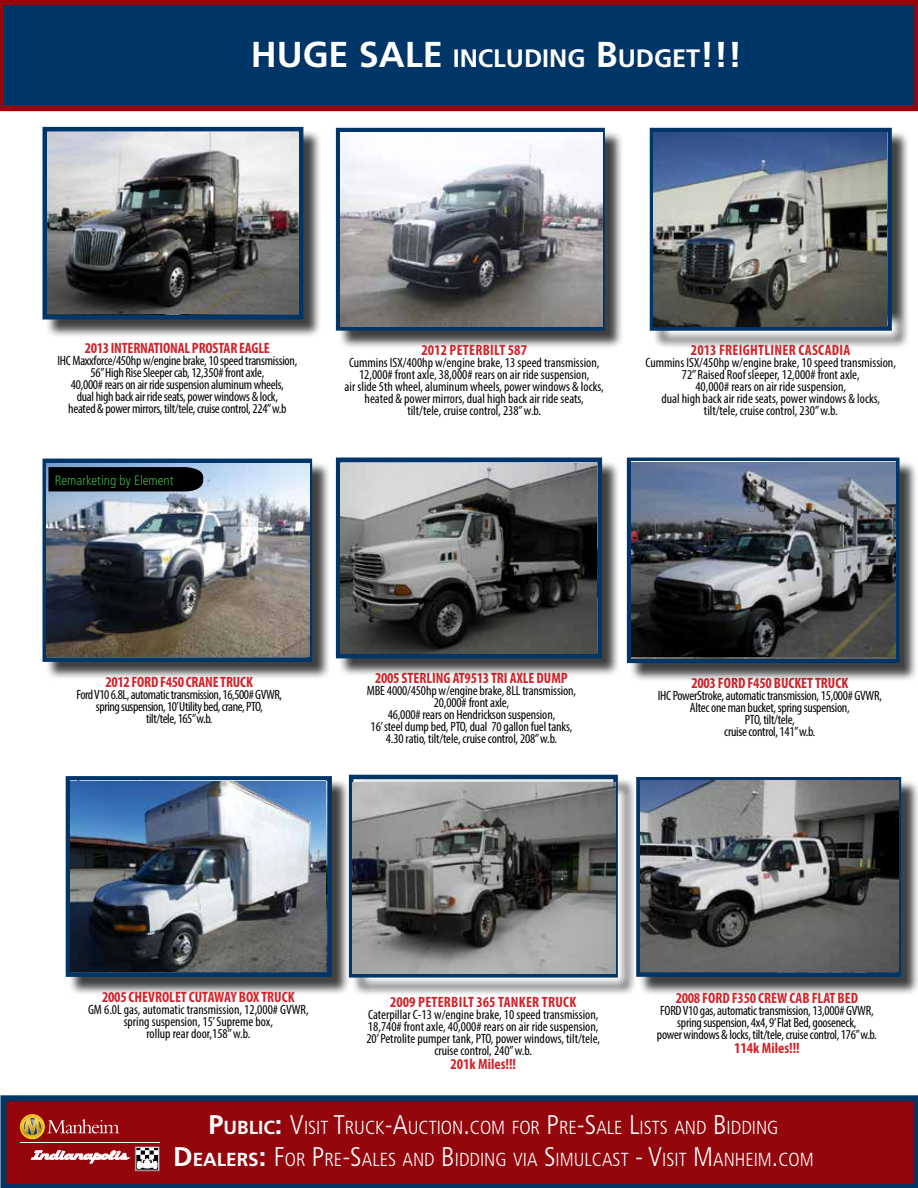
<style>
.page{position:relative;width:918px;height:1188px;background:#fff}
.page>*{position:absolute;margin:0;border:0;box-sizing:border-box;transform-origin:0 0}
.t1{font:700 36px "Frutiger LT Std";color:#fff}
.t2{font:700 25.2px "Frutiger LT Std";color:#fff}
.t3{font:300 condensed 18.9px/32.4px "Frutiger LT Std";color:#fff;text-align:center}
.t4{font:700 condensed 15px "Myriad Pro";color:#d2232a}
.t5{font:700 condensed 15px "Myriad Pro";letter-spacing:.02em;color:#d2232a}
.t6{font:condensed 13.5px/12px "Myriad Pro";letter-spacing:-.01em;color:#000;text-align:center}
.t7{font:condensed 13.5px/12px "Myriad Pro";letter-spacing:-.03em;color:#000;text-align:center}
.t8{font:300 condensed 13.5px "Frutiger LT Std";color:#41ad49}
.s1{font-size:36px}
.s2{font-weight:700;font-stretch:normal;font-size:27px}
.s3{font-weight:700;font-stretch:normal}
.s4{font-size:27px}
</style>
<div class="page">
<svg style="left:0;top:0;width:918px;height:111px;background:#0f2f5e"></svg>
<svg style="left:0;top:1095px;width:918px;height:93px;background:#820c18"></svg>
<hr style="left:20px;top:1142px;width:140px;height:1px;background:#fff">
<svg style="left:20px;top:1114px;width:100px;height:25px;background:#a93f2d"></svg>
<svg style="left:31px;top:1150px;width:98px;height:13px"></svg>
<svg style="left:135px;top:1147px;width:25px;height:24px"></svg>
<div style="left:45px;top:129px;width:277px;height:209px;background:#000;opacity:.75"></div>
<div style="left:43px;top:127px;width:260px;height:193px;border:4px solid #003568"></div>
<div style="left:638px;top:779px;width:280px;height:217px;background:#000;opacity:.75"></div>
<div style="left:636px;top:777px;width:265px;height:200px;border:4px solid #003568"></div>
<div style="left:68px;top:778px;width:282px;height:217px;background:#000;opacity:.75"></div>
<div style="left:66px;top:776px;width:266px;height:201px;border:5px solid #003568"></div>
<div style="left:629px;top:460px;width:289px;height:222px;background:#000;opacity:.75"></div>
<div style="left:627px;top:458px;width:273px;height:205px;border:4px solid #003568"></div>
<div style="left:338px;top:130px;width:285px;height:219px;background:#000;opacity:.75"></div>
<div style="left:336px;top:128px;width:269px;height:203px;border:4px solid #003568"></div>
<div style="left:45px;top:461px;width:286px;height:220px;background:#000;opacity:.75"></div>
<div style="left:43px;top:459px;width:269px;height:203px;border:4px solid #003568"></div>
<div style="left:652px;top:130px;width:259px;height:219px;background:#000;opacity:.75"></div>
<div style="left:650px;top:128px;width:242px;height:203px;border:4px solid #003568"></div>
<div style="left:351px;top:777px;width:285px;height:219px;background:#000;opacity:.75"></div>
<div style="left:349px;top:775px;width:269px;height:203px;border:4px solid #003568"></div>
<div style="left:338px;top:460px;width:283px;height:217px;background:#000;opacity:.75"></div>
<div style="left:336px;top:458px;width:266px;height:200px;border:5px solid #003568"></div>
<img style="left:653px;top:132px;width:233px;height:195px">
<img style="left:47px;top:464px;width:262px;height:193px">
<img style="left:340px;top:464px;width:257px;height:190px">
<img style="left:641px;top:781px;width:257px;height:191px">
<img style="left:353px;top:782px;width:262px;height:191px">
<img style="left:47px;top:132px;width:251px;height:182px">
<img style="left:340px;top:132px;width:262px;height:195px">
<img style="left:631px;top:462px;width:265px;height:195px">
<img style="left:70px;top:782px;width:256px;height:190px">
<div style="left:48px;top:467px;width:155px;height:24px;background:#000"></div>
<h1 class="t1" style="left:251px;top:34px;width:129px">HUGE SALE</h1>
<h2 class="t2" style="left:453px;top:44px;width:291px">INCLUDING <span class="s1">B</span>UDGET<span class="s1">!!!</span></h2>
<p class="t4" style="left:85px;top:339px;width:186px">2013 INTERNATIONAL PROSTAR EAGLE</p>
<p class="t6" style="left:58px;top:355px;width:241px">IHC Maxxforce/450hp w/engine brake, 10 speed transmission, 56” High Rise Sleeper cab, 12,350# front axle,<br>40,000# rears on air ride suspension aluminum wheels,<br>dual high back air ride seats, power windows &amp; lock,<br>heated &amp; power mirrors, tilt/tele, cruise control, 224” w.b</p>
<p class="t8" style="left:55px;top:472px;width:120px">Remarketing by Element</p>
<p class="t4" style="left:422px;top:341px;width:107px">2012 PETERBILT 587</p>
<p class="t6" style="left:345px;top:356px;width:261px">Cummins ISX/400hp w/engine brake, 13 speed transmission, 12,000# front axle, 38,000# rears on air ride suspension,<br>air slide 5th wheel, aluminum wheels, power windows &amp; locks, heated &amp; power mirrors, dual high back air ride seats,<br>tilt/tele, cruise control, 238” w.b.</p>
<p class="t5" style="left:691px;top:341px;width:161px">2013 FREIGHTLINER CASCADIA</p>
<p class="t6" style="left:646px;top:356px;width:252px">Cummins ISX/450hp w/engine brake, 10 speed transmission, 72” Raised Roof sleeper, 12,000# front axle,<br>40,000# rears on air ride suspension,<br>dual high back air ride seats, power windows &amp; locks, tilt/tele, cruise control, 230” w.b.</p>
<p class="t4" style="left:106px;top:672px;width:149px">2012 FORD F450 CRANE TRUCK</p>
<p class="t7" style="left:76px;top:688px;width:207px">Ford V10 6.8L, automatic transmission, 16,500# GVWR, spring suspension, 10’Utility bed, crane, PTO,<br>tilt/tele, 165” w.b.</p>
<p class="t4" style="left:375px;top:668px;width:193px">2005 STERLING AT9513 TRI AXLE DUMP</p>
<p class="t6" style="left:367px;top:684px;width:211px">MBE 4000/450hp w/engine brake, 8LL transmission, 20,000# front axle,<br>46,000# rears on Hendrickson suspension,<br>16’ steel dump bed, PTO, dual 70 gallon fuel tanks, 4.30 ratio, tilt/tele, cruise control, 208” w.b.</p>
<p class="t4" style="left:691px;top:674px;width:158px">2003 FORD F450 BUCKET TRUCK</p>
<p class="t6" style="left:658px;top:690px;width:226px">IHC PowerStroke, automatic transmission, 15,000# GVWR, Altec one man bucket, spring suspension,<br>PTO, tilt/tele,<br>cruise control, 141” w.b.</p>
<p class="t4" style="left:102px;top:987px;width:194px">2005 CHEVROLET CUTAWAY BOX TRUCK</p>
<p class="t6" style="left:88px;top:1003px;width:222px">GM 6.0L gas, automatic transmission, 12,000# GVWR, spring suspension, 15’ Supreme box,<br>rollup rear door,158” w.b.</p>
<p class="t5" style="left:390px;top:993px;width:188px">2009 PETERBILT 365 TANKER TRUCK</p>
<p class="t6" style="left:366px;top:1008px;width:235px">Caterpillar C-13 w/engine brake, 10 speed transmission, 18,740# front axle, 40,000# rears on air ride suspension, 20’ Petrolite pumper tank, PTO, power windows, tilt/tele, cruise control, 240” w.b.</p>
<p class="t4" style="left:450px;top:1054px;width:67px">201k Miles!!!</p>
<p class="t4" style="left:676px;top:989px;width:184px">2008 FORD F350 CREW CAB FLAT BED</p>
<p class="t6" style="left:657px;top:1004px;width:221px">FORD V10 gas, automatic transmission, 13,000# GVWR, spring suspension, 4x4, 9’Flat Bed, gooseneck,<br>power windows &amp; locks, tilt/tele, cruise control, 176” w.b.</p>
<p class="t4" style="left:734px;top:1038px;width:67px">114k Miles!!!</p>
<h3 class="t3" style="left:173px;top:1112px;width:642px"><span class="s2">P</span><span class="s3">UBLIC</span><span class="s2">:</span> <span class="s4">V</span>ISIT <span class="s4">T</span>RUCK<span class="s4">-A</span>UCTION<span class="s4">.</span>COM FOR <span class="s4">P</span>RE<span class="s4">-S</span>ALE <span class="s4">L</span>ISTS AND <span class="s4">B</span>IDDING<br><span class="s2">D</span><span class="s3">EALERS</span><span class="s2">:</span> <span class="s4">F</span>OR <span class="s4">P</span>RE<span class="s4">-S</span>ALES AND <span class="s4">B</span>IDDING VIA <span class="s4">S</span>IMULCAST <span class="s4">- V</span>ISIT <span class="s4">M</span>ANHEIM<span class="s4">.</span>COM</h3>
</div>
